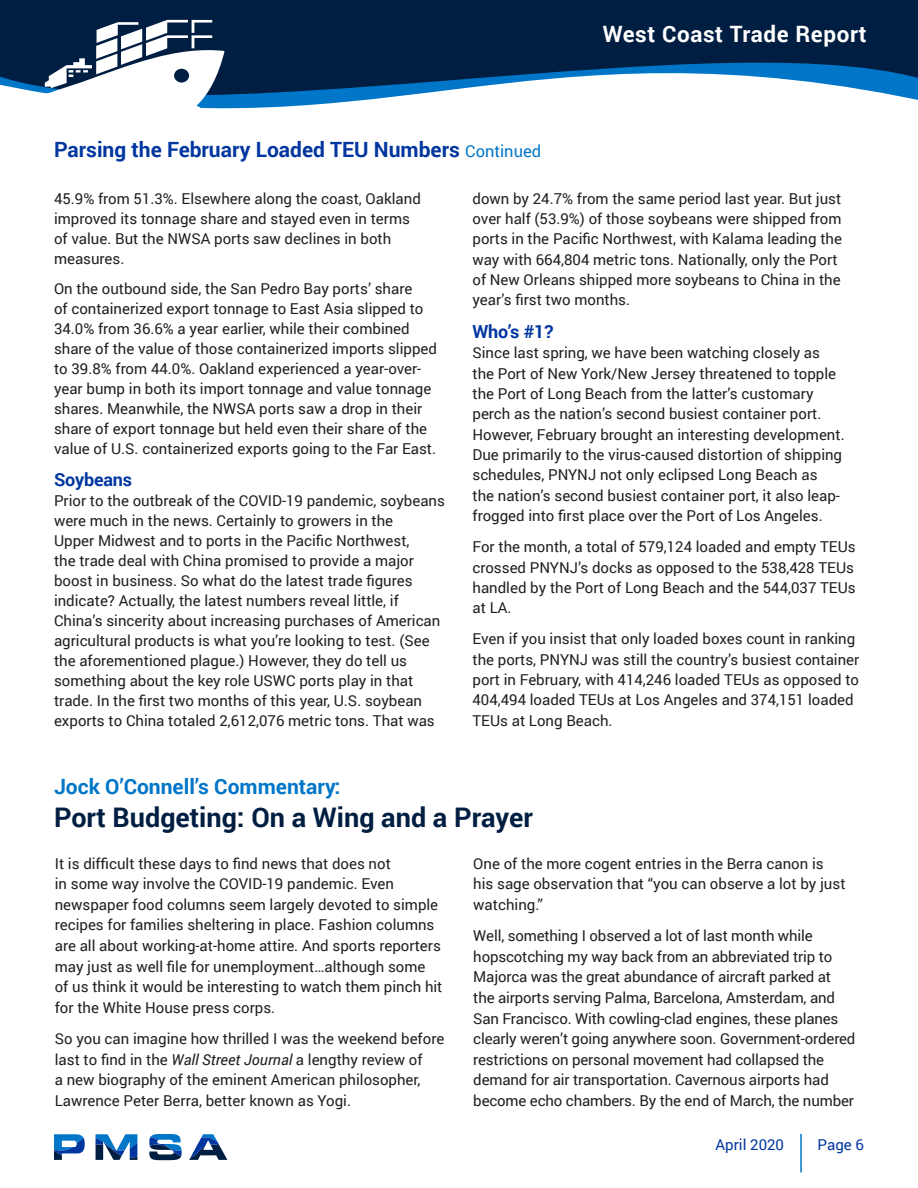
<style>
.page{position:relative;width:918px;height:1188px;background:#fff}
.page>*{position:absolute;margin:0;border:0;box-sizing:border-box;transform-origin:0 0}
.t1{font:700 27px "Roboto";color:#001e41}
.t2{font:700 22.5px "Roboto";letter-spacing:.025em;color:#fff}
.t3{font:700 21px "Roboto";color:#0036a0}
.t4{font:700 21px "Roboto";color:#0076c8}
.subhead{font:700 18px "Roboto";letter-spacing:-.01em;color:#0036a0}
.subhead-2{font:15px/20px "Roboto";color:#231f20}
.t5{font:15px "Roboto";color:#0036a0}
.s1{font-weight:400;font-size:16.5px;color:#0076c8}
.s2{font-style:italic}
</style>
<div class="page">
<svg style="left:0;top:0;width:918px;height:109px;fill:#001e41"></svg>
<svg style="left:54px;top:1134px;width:31px;height:26px"></svg>
<svg style="left:96px;top:1134px;width:41px;height:26px"></svg>
<svg style="left:149px;top:1134px;width:33px;height:26px"></svg>
<svg style="left:189px;top:1134px;width:38px;height:26px"></svg>
<svg style="left:37px;top:20px;width:188px;height:89px"></svg>
<hr style="left:800px;top:1134px;width:2px;height:38px;background:#0076c8">
<p class="t3" style="left:54px;top:135px;width:489px">Parsing the February Loaded TEU Numbers <span class="s1">Continued</span></p>
<h2 class="t2" style="left:603px;top:18px;width:265px">West Coast Trade Report</h2>
<p class="subhead-2" style="left:54px;top:188px;width:368px">45.9% from 51.3%. Elsewhere along the coast, Oakland improved its tonnage share and stayed even in terms of value. But the NWSA ports saw declines in both measures.</p>
<p class="subhead-2" style="left:54px;top:278px;width:384px">On the outbound side, the San Pedro Bay ports’ share<br>of containerized export tonnage to East Asia slipped to 34.0% from 36.6% a year earlier, while their combined share of the value of those containerized imports slipped to 39.8% from 44.0%. Oakland experienced a year-over&shy;year bump in both its import tonnage and value tonnage shares. Meanwhile, the NWSA ports saw a drop in their share of export tonnage but held even their share of the value of U.S. containerized exports going to the Far East.</p>
<p class="subhead" style="left:54px;top:467px;width:80px">Soybeans</p>
<p class="subhead-2" style="left:54px;top:490px;width:392px">Prior to the outbreak of the COVID-19 pandemic, soybeans were much in the news. Certainly to growers in the<br>Upper Midwest and to ports in the Pacific Northwest,<br>the trade deal with China promised to provide a major boost in business. So what do the latest trade figures indicate? Actually, the latest numbers reveal little, if China’s sincerity about increasing purchases of American agricultural products is what you’re looking to test. (See the aforementioned plague.) However, they do tell us something about the key role USWC ports play in that trade. In the first two months of this year, U.S. soybean exports to China totaled 2,612,076 metric tons. That was</p>
<p class="subhead-2" style="left:472px;top:188px;width:371px;line-height:20.4px">down by 24.7% from the same period last year. But just over half (53.9%) of those soybeans were shipped from ports in the Pacific Northwest, with Kalama leading the way with 664,804 metric tons. Nationally, only the Port of New Orleans shipped more soybeans to China in the year’s first two months.</p>
<p class="subhead" style="left:472px;top:319px;width:82px">Who’s #1?</p>
<p class="subhead-2" style="left:472px;top:342px;width:374px;line-height:20.4px">Since last spring, we have been watching closely as the Port of New York/New Jersey threatened to topple the Port of Long Beach from the latter’s customary perch as the nation’s second busiest container port.<br>However, February brought an interesting development.<br>Due primarily to the virus-caused distortion of shipping schedules, PNYNJ not only eclipsed Long Beach as<br>the nation’s second busiest container port, it also leap&shy;frogged into first place over the Port of Los Angeles.</p>
<p class="subhead-2" style="left:472px;top:536px;width:385px;line-height:20.4px;text-align:justify">For the month, a total of 579,124 loaded and empty TEUs crossed PNYNJ’s docks as opposed to the 538,428 TEUs handled by the Port of Long Beach and the 544,037 TEUs at LA.</p>
<p class="subhead-2" style="left:472px;top:628px;width:388px;line-height:20.4px">Even if you insist that only loaded boxes count in ranking the ports, PNYNJ was still the country’s busiest container port in February, with 414,246 loaded TEUs as opposed to 404,494 loaded TEUs at Los Angeles and 374,151 loaded TEUs at Long Beach.</p>
<p class="t4" style="left:54px;top:772px;width:288px">Jock O’Connell’s Commentary:</p>
<p class="t1" style="left:54px;top:798px;width:480px">Port Budgeting: On a Wing and a Prayer</p>
<p class="subhead-2" style="left:55px;top:853px;width:389px;line-height:20.5px">It is difficult these days to find news that does not<br>in some way involve the COVID-19 pandemic. Even newspaper food columns seem largely devoted to simple recipes for families sheltering in place. Fashion columns are all about working-at-home attire. And sports reporters may just as well file for unemployment…although some of us think it would be interesting to watch them pinch hit for the White House press corps.</p>
<p class="subhead-2" style="left:55px;top:1028px;width:391px;line-height:20.5px">So you can imagine how thrilled I was the weekend before last to find in the <span class="s2">Wall Street Journal</span> a lengthy review of<br>a new biography of the eminent American philosopher, Lawrence Peter Berra, better known as Yogi.</p>
<p class="subhead-2" style="left:473px;top:853px;width:374px;line-height:20.5px">One of the more cogent entries in the Berra canon is his sage observation that “you can observe a lot by just watching.”</p>
<p class="subhead-2" style="left:473px;top:925px;width:384px;line-height:20.5px">Well, something I observed a lot of last month while hopscotching my way back from an abbreviated trip to Majorca was the great abundance of aircraft parked at the airports serving Palma, Barcelona, Amsterdam, and San Francisco. With cowling-clad engines, these planes clearly weren’t going anywhere soon. Government-ordered restrictions on personal movement had collapsed the demand for air transportation. Cavernous airports had become echo chambers. By the end of March, the number</p>
<p class="t5" style="left:716px;top:1134px;width:70px">April 2020</p>
<p class="t5" style="left:818px;top:1134px;width:48px">Page 6</p>
</div>
